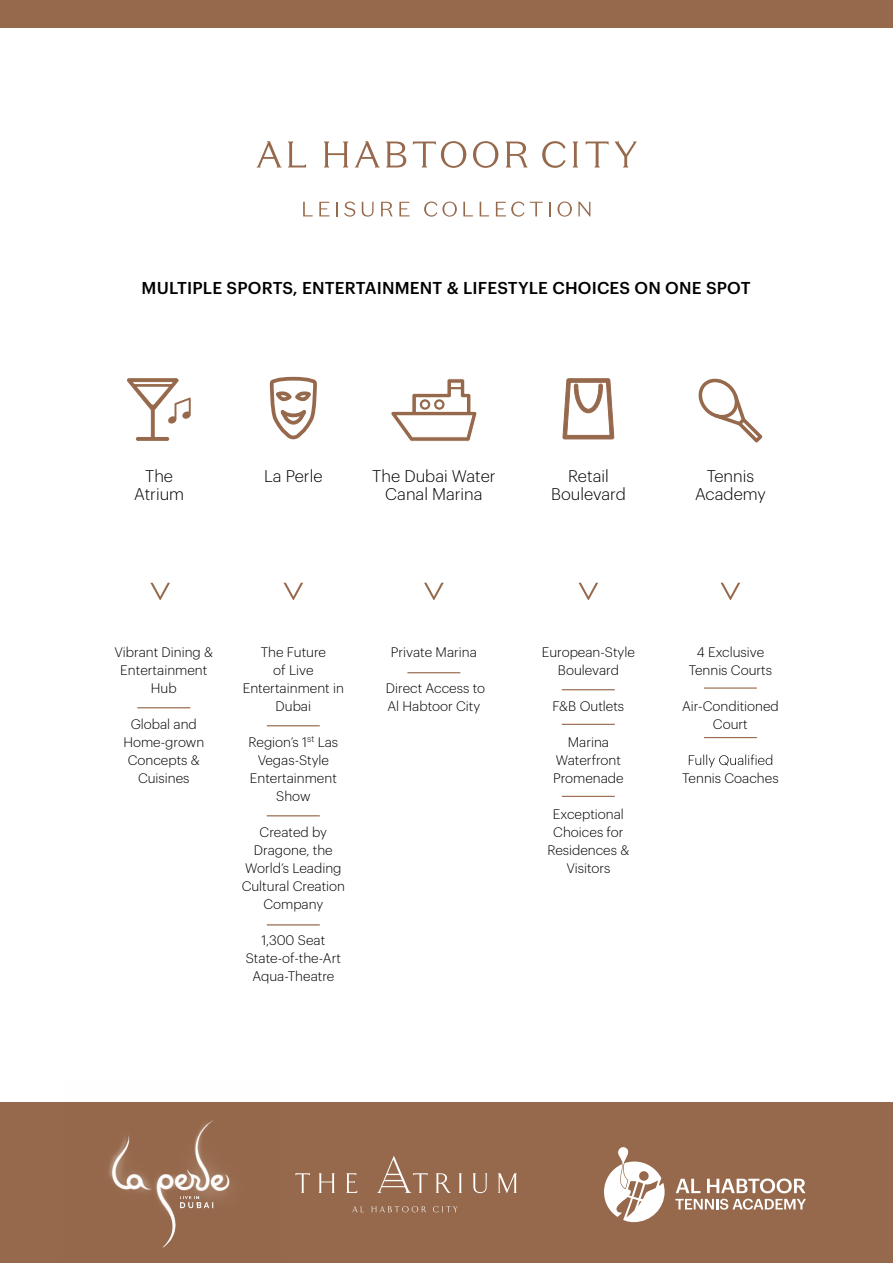
<style>
.page{position:relative;width:893px;height:1263px;background:#fff}
.page>*{position:absolute;margin:0;border:0;box-sizing:border-box;transform-origin:0 0}
.t1{font:500 16.8px "Graphik";letter-spacing:.01em;color:#000}
.t2{font:300 16.5px/18px "Graphik";color:#000;text-align:center}
.t3{font:300 13.5px/18px "Graphik";color:#000;text-align:center}
</style>
<div class="page">
<div style="left:0;top:1102px;width:893px;height:161px;background:#96694c"></div>
<svg style="left:284px;top:583px;width:19px;height:17px"></svg>
<svg style="left:150px;top:583px;width:20px;height:17px"></svg>
<svg style="left:424px;top:583px;width:20px;height:17px"></svg>
<svg style="left:578px;top:583px;width:20px;height:17px"></svg>
<svg style="left:721px;top:583px;width:19px;height:17px"></svg>
<hr style="left:704px;top:687px;width:53px;height:2px;background:#96694c">
<hr style="left:704px;top:737px;width:53px;height:1px;background:#96694c">
<svg style="left:698px;top:379px;width:64px;height:63px"></svg>
<svg style="left:269px;top:376px;width:48px;height:63px"></svg>
<svg style="left:391px;top:378px;width:86px;height:64px"></svg>
<svg style="left:563px;top:378px;width:51px;height:62px"></svg>
<svg style="left:127px;top:378px;width:64px;height:63px"></svg>
<svg style="left:256px;top:141px;width:272px;height:27px"></svg>
<svg style="left:586px;top:142px;width:23px;height:25px"></svg>
<svg style="left:615px;top:142px;width:22px;height:25px"></svg>
<svg style="left:573px;top:142px;width:5px;height:25px"></svg>
<svg style="left:542px;top:141px;width:24px;height:27px"></svg>
<svg style="left:530px;top:202px;width:13px;height:14px"></svg>
<svg style="left:480px;top:202px;width:9px;height:14px"></svg>
<svg style="left:496px;top:202px;width:28px;height:15px"></svg>
<svg style="left:578px;top:202px;width:12px;height:14px"></svg>
<svg style="left:557px;top:202px;width:15px;height:15px"></svg>
<svg style="left:549px;top:202px;width:2px;height:14px"></svg>
<svg style="left:381px;top:202px;width:12px;height:14px"></svg>
<svg style="left:463px;top:202px;width:10px;height:14px"></svg>
<svg style="left:424px;top:202px;width:33px;height:15px"></svg>
<svg style="left:399px;top:202px;width:11px;height:14px"></svg>
<svg style="left:336px;top:202px;width:2px;height:14px"></svg>
<svg style="left:303px;top:202px;width:10px;height:14px"></svg>
<svg style="left:319px;top:202px;width:10px;height:14px"></svg>
<svg style="left:362px;top:202px;width:12px;height:15px"></svg>
<svg style="left:344px;top:202px;width:11px;height:15px"></svg>
<div style="left:0;top:19px;width:893px;height:9px;background:#96694c"></div>
<svg style="left:689px;top:754px;width:83px;height:13px"></svg>
<hr style="left:562px;top:689px;width:53px;height:1px;background:#96694c">
<hr style="left:407px;top:672px;width:53px;height:1px;background:#96694c">
<hr style="left:267px;top:725px;width:53px;height:1px;background:#96694c">
<hr style="left:137px;top:707px;width:53px;height:1px;background:#96694c">
<hr style="left:267px;top:815px;width:53px;height:1px;background:#96694c">
<hr style="left:267px;top:924px;width:53px;height:1px;background:#96694c">
<hr style="left:562px;top:724px;width:53px;height:1px;background:#96694c">
<hr style="left:562px;top:796px;width:53px;height:1px;background:#96694c">
<div style="left:0;top:0;width:893px;height:19px;background:#96694c"></div>
<svg style="left:676px;top:1179px;width:24px;height:14px"></svg>
<svg style="left:707px;top:1178px;width:98px;height:15px"></svg>
<svg style="left:675px;top:1199px;width:131px;height:11px"></svg>
<svg style="left:604px;top:1147px;width:61px;height:75px"></svg>
<svg style="left:295px;top:1173px;width:15px;height:20px"></svg>
<svg style="left:319px;top:1173px;width:16px;height:20px"></svg>
<svg style="left:346px;top:1173px;width:11px;height:20px"></svg>
<svg style="left:436px;top:1173px;width:15px;height:20px"></svg>
<svg style="left:459px;top:1173px;width:3px;height:20px"></svg>
<svg style="left:472px;top:1173px;width:15px;height:20px"></svg>
<svg style="left:498px;top:1173px;width:19px;height:20px"></svg>
<svg style="left:377px;top:1156px;width:51px;height:37px"></svg>
<svg style="left:352px;top:1206px;width:12px;height:6px"></svg>
<svg style="left:371px;top:1206px;width:55px;height:6px"></svg>
<svg style="left:433px;top:1206px;width:25px;height:6px"></svg>
<img style="left:109px;top:1120px;width:122px;height:129px">
<p class="t1" style="left:142px;top:275px;width:610px">MULTIPLE SPORTS, ENTERTAINMENT &amp; LIFESTYLE CHOICES ON ONE SPOT</p>
<p class="t2" style="left:145px;top:466px;width:30px">The</p>
<p class="t2" style="left:264px;top:466px;width:60px">La Perle</p>
<p class="t2" style="left:134px;top:484px;width:52px">Atrium</p>
<p class="t2" style="left:372px;top:466px;width:125px">The Dubai Water<br>Canal Marina</p>
<p class="t2" style="left:551px;top:466px;width:76px">Retail<br>Boulevard</p>
<p class="t2" style="left:695px;top:466px;width:72px">Tennis<br>Academy</p>
<p class="t3" style="left:114px;top:642px;width:100px">Vibrant Dining &amp;<br>Entertainment<br>Hub</p>
<p class="t3" style="left:123px;top:714px;width:82px">Global and<br>Home-grown<br>Concepts &amp;<br>Cuisines</p>
<p class="t3" style="left:243px;top:642px;width:103px">The Future<br>of Live<br>Entertainment in<br>Dubai</p>
<p class="t3" style="left:248px;top:732px;width:91px">Region’s 1<sup>st</sup> Las<br>Vegas-Style<br>Entertainment<br>Show</p>
<p class="t3" style="left:242px;top:822px;width:105px">Created by<br>Dragone, the<br>World’s Leading<br>Cultural Creation<br>Company</p>
<p class="t3" style="left:246px;top:930px;width:97px">1,300 Seat<br>State-of-the-Art<br>Aqua-Theatre</p>
<p class="t3" style="left:391px;top:642px;width:88px">Private Marina</p>
<p class="t3" style="left:386px;top:678px;width:101px;text-align:left">Direct Access to<br>Al Habtoor City</p>
<p class="t3" style="left:542px;top:642px;width:95px">European-Style<br>Boulevard</p>
<p class="t3" style="left:553px;top:696px;width:73px">F&amp;B Outlets</p>
<p class="t3" style="left:553px;top:732px;width:72px">Marina<br>Waterfront<br>Promenade</p>
<p class="t3" style="left:547px;top:804px;width:84px">Exceptional<br>Choices for<br>Residences &amp;<br>Visitors</p>
<p class="t3" style="left:689px;top:642px;width:85px">4 Exclusive<br>Tennis Courts</p>
<p class="t3" style="left:682px;top:696px;width:98px">Air-Conditioned<br>Court</p>
<p class="t3" style="left:682px;top:768px;width:98px">Tennis Coaches</p>
</div>
